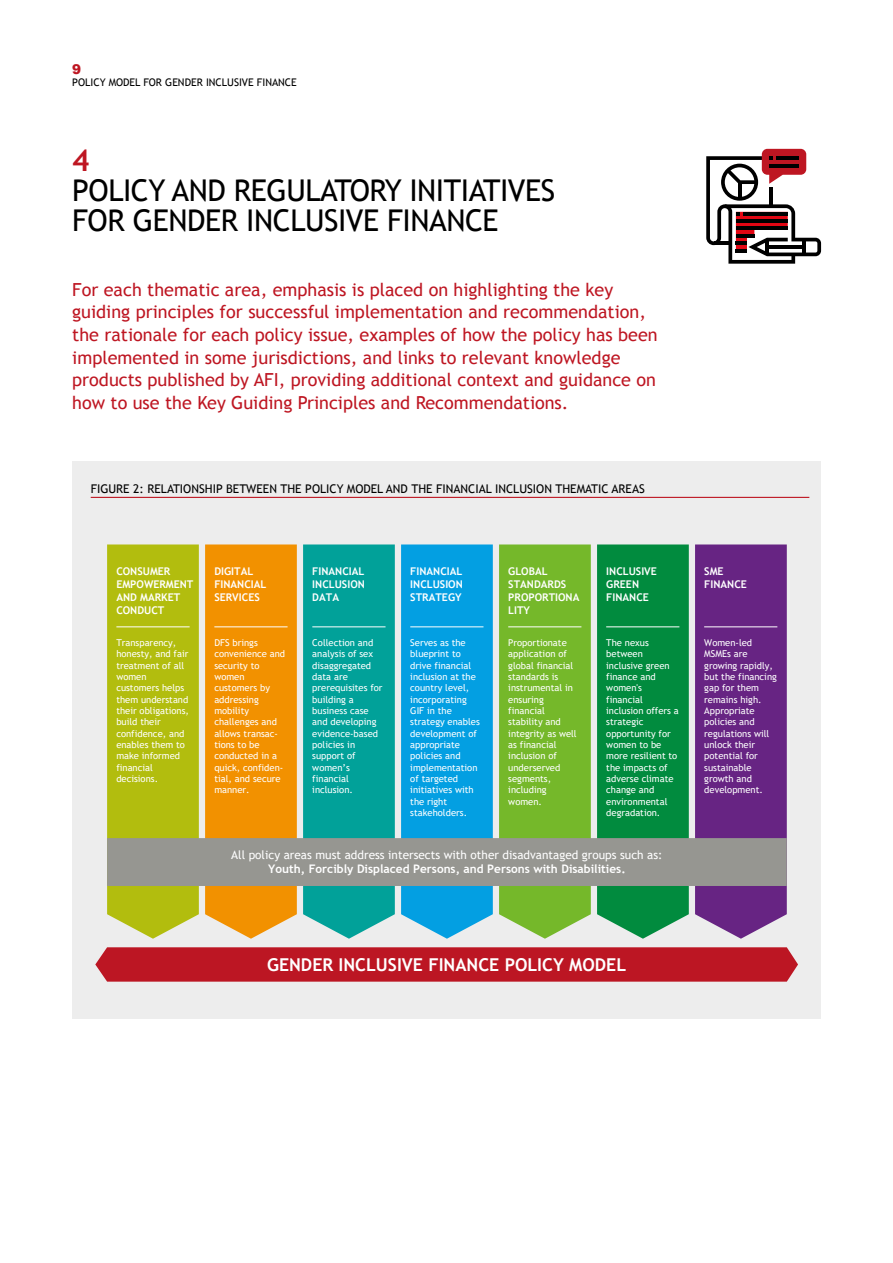
<style>
.page{position:relative;width:893px;height:1263px;background:#fff}
.page>*{position:absolute;margin:0;border:0;box-sizing:border-box;transform-origin:0 0}
.t1{font:30px/30px "Trebuchet MS";letter-spacing:-.015em;color:#000}
.t2{font:700 30px "Trebuchet MS";color:#be1622}
.t3{font:18px/22.5px "Trebuchet MS";color:#be1622}
.t4{font:700 17.7px "Trebuchet MS";color:#fff}
.t5{font:900 13.5px "Arial";color:#be1622}
.t6{font:12px "Trebuchet MS";color:#000}
.t7{font:11.85px "Trebuchet MS";color:#fff}
.t8{font:700 11.85px "Trebuchet MS";color:#fff}
.t9{font:700 10.65px/12.8px "Trebuchet MS";color:#fff}
.t10{font:10.5px "Trebuchet MS";color:#000}
.t11{font:9.45px/11.4px "Trebuchet MS";color:#fff}
</style>
<div class="page">
<div style="left:72px;top:461px;width:749px;height:557px;background:#ededed"></div>
<hr style="left:91px;top:497px;width:718px;height:1px;background:#be1622">
<svg style="left:107px;top:544px;width:680px;height:395px;background:#6e986c"></svg>
<svg style="left:95px;top:947px;width:703px;height:35px;background:#bd1d2a"></svg>
<hr style="left:116px;top:626px;width:74px;height:1px;background:#fff">
<hr style="left:214px;top:626px;width:74px;height:1px;background:#fff">
<hr style="left:312px;top:626px;width:74px;height:1px;background:#fff">
<hr style="left:410px;top:626px;width:73px;height:1px;background:#fff">
<hr style="left:508px;top:626px;width:73px;height:1px;background:#fff">
<hr style="left:606px;top:626px;width:73px;height:1px;background:#fff">
<hr style="left:704px;top:626px;width:73px;height:1px;background:#fff">
<svg style="left:706px;top:149px;width:115px;height:115px"></svg>
<hr style="left:743px;top:212px;width:45px;height:3px;background:#000">
<hr style="left:736px;top:219px;width:52px;height:4px;background:#000">
<hr style="left:736px;top:227px;width:52px;height:3px;background:#000">
<hr style="left:736px;top:234px;width:18px;height:4px;background:#000">
<hr style="left:736px;top:241px;width:11px;height:4px;background:#000">
<hr style="left:736px;top:249px;width:11px;height:4px;background:#000">
<h3 class="t5" style="left:72px;top:59px;width:11px">9</h3>
<p class="t10" style="left:72px;top:76px;width:226px">POLICY MODEL FOR GENDER INCLUSIVE FINANCE</p>
<h1 class="t2" style="left:72px;top:142px;width:19px">4</h1>
<h1 class="t1" style="left:72px;top:176px;width:484px">POLICY AND REGULATORY INITIATIVES<br>FOR GENDER INCLUSIVE FINANCE</h1>
<p class="t3" style="left:72px;top:279px;width:587px">For each thematic area, emphasis is placed on highlighting the key guiding principles for successful implementation and recommendation, the rationale for each policy issue, examples of how the policy has been implemented in some jurisdictions, and links to relevant knowledge products published by AFI, providing additional context and guidance on how to use the Key Guiding Principles and Recommendations.</p>
<p class="t6" style="left:91px;top:481px;width:556px">FIGURE 2: RELATIONSHIP BETWEEN THE POLICY MODEL AND THE FINANCIAL INCLUSION THEMATIC AREAS</p>
<p class="t9" style="left:116px;top:565px;width:79px">CONSUMER<br>EMPOWERMENT<br>AND MARKET<br>CONDUCT</p>
<p class="t11" style="left:116px;top:637px;width:74px">Transparency, honesty, and fair treatment of all women customers helps them understand their obligations, build their confidence, and enables them to make informed financial decisions.</p>
<p class="t9" style="left:214px;top:565px;width:54px">DIGITAL<br>FINANCIAL<br>SERVICES</p>
<p class="t11" style="left:214px;top:637px;width:72px">DFS brings convenience and security to women customers by addressing mobility challenges and allows transac&shy;tions to be conducted in a quick, confiden&shy;tial, and secure manner.</p>
<p class="t9" style="left:312px;top:565px;width:54px;text-align:justify">FINANCIAL INCLUSION DATA</p>
<p class="t11" style="left:312px;top:637px;width:72px">Collection and analysis of sex disaggregated data are prerequisites for building a business case and developing evidence-based policies in support of women’s financial inclusion.</p>
<p class="t9" style="left:410px;top:565px;width:54px;text-align:justify">FINANCIAL INCLUSION STRATEGY</p>
<p class="t11" style="left:410px;top:637px;width:71px">Serves as the blueprint to drive financial inclusion at the country level, incorporating<br>GIF in the strategy enables development of appropriate policies and implementation of targeted initiatives with the right stakeholders.</p>
<p class="t9" style="left:508px;top:565px;width:73px">GLOBAL<br>STANDARDS<br>PROPORTIONA<br>LITY</p>
<p class="t11" style="left:508px;top:637px;width:70px">Proportionate application of global financial standards is instrumental in ensuring financial stability and integrity as well as financial inclusion of underserved segments, including women.</p>
<p class="t9" style="left:606px;top:565px;width:52px">INCLUSIVE<br>GREEN<br>FINANCE</p>
<p class="t11" style="left:606px;top:637px;width:74px">The nexus between inclusive green finance and women's financial inclusion offers a strategic opportunity for women to be more resilient to the impacts of adverse climate change and environmental degradation.</p>
<p class="t7" style="left:231px;top:847px;width:433px">All policy areas must address intersects with other disadvantaged groups such as:</p>
<p class="t8" style="left:268px;top:861px;width:359px">Youth, Forcibly Displaced Persons, and Persons with Disabilities.</p>
<p class="t9" style="left:704px;top:565px;width:44px">SME<br>FINANCE</p>
<p class="t11" style="left:704px;top:637px;width:74px">Women-led<br>MSMEs are growing rapidly, but the financing gap for them remains high.<br>Appropriate policies and regulations will unlock their potential for sustainable growth and development.</p>
<h3 class="t4" style="left:267px;top:954px;width:360px">GENDER INCLUSIVE FINANCE POLICY MODEL</h3>
</div>
